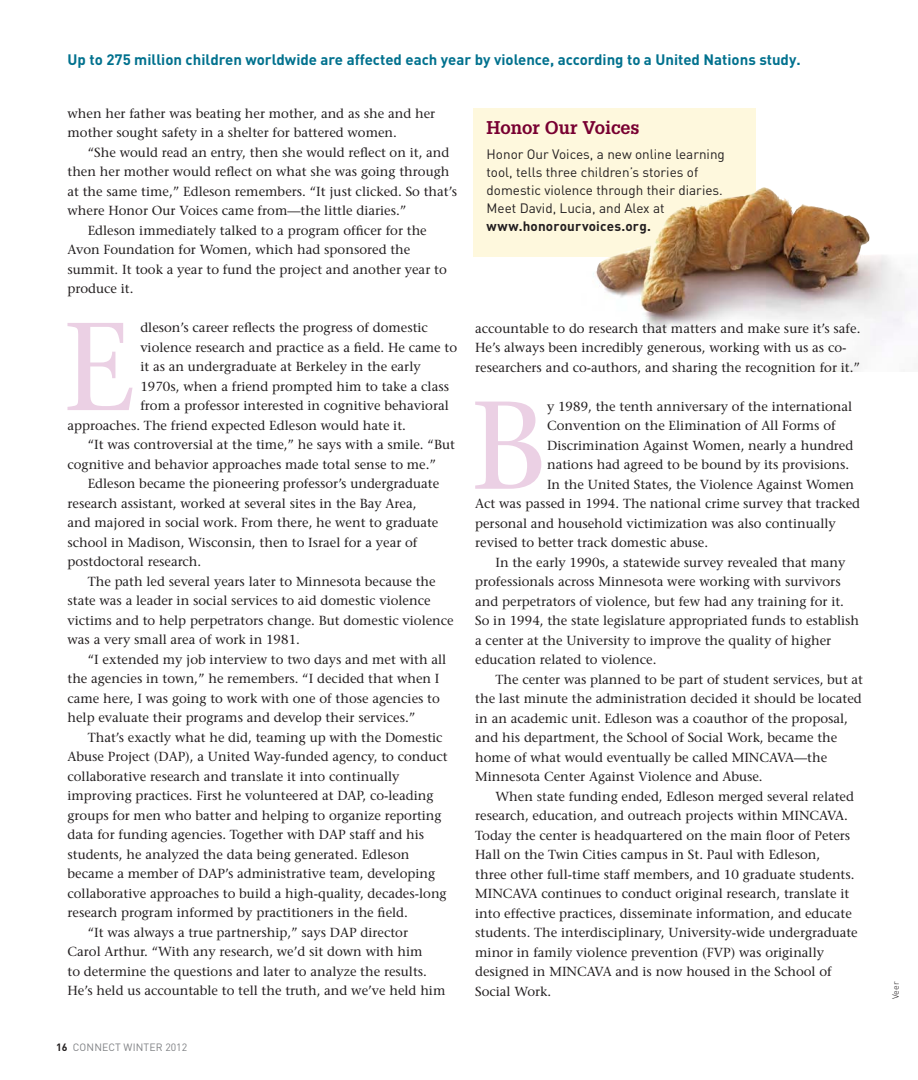
<style>
.page{position:relative;width:918px;height:1080px;background:#fff}
.page>*{position:absolute;margin:0;border:0;box-sizing:border-box;transform-origin:0 0}
.Body_-_paragraph_bre{font:500 124.5px "Stone Serif Std";color:#ebd0e4}
.subhed_1{font:700 18px "Glypha LT Std";color:#780031}
.boxed_text_1{font:700 15px "DINOT";color:#00718e}
.boxed_text_1-2{font:13.5px/18px "DINOT";color:#231f20}
.Body1{font:500 13.2px/19.5px "Stone Serif Std";color:#231f20}
.Body_-_paragraph_bre-2{font:500 13.2px "Stone Serif Std";color:#231f20}
.t1{font:10.5px "DINOT";letter-spacing:.01em;color:#808285}
.photo_credit{font:300 9px "DINOT";color:#231f20}
.s1{font-weight:700;color:#231f20}
.s2{font-weight:700}
</style>
<div class="page">
<div style="left:473px;top:108px;width:283px;height:148px;background:#fef8dd"></div>
<img style="left:581px;top:187px;width:335px;height:184px">
<p class="boxed_text_1" style="left:68px;top:50px;width:735px">Up to 275 million children worldwide are affected each year by violence, according to a United Nations study.</p>
<p class="Body1" style="left:68px;top:103px;width:369px">when her father was beating her mother, and as she and her mother sought safety in a shelter for battered women.</p>
<p class="Body1" style="left:68px;top:142px;width:391px;text-indent:20px">“She would read an entry, then she would reflect on it, and then her mother would reflect on what she was going through at the same time,” Edleson remembers. “It just clicked. So that’s where Honor Our Voices came from—the little diaries.”</p>
<p class="Body1" style="left:68px;top:220px;width:381px;text-indent:20px">Edleson immediately talked to a program officer for the Avon Foundation for Women, which had sponsored the summit. It took a year to fund the project and another year to produce it.</p>
<p class="Body_-_paragraph_bre" style="left:63px;top:293px;width:73px">E</p>
<p class="Body_-_paragraph_bre-2" style="left:140px;top:320px;width:289px">dleson’s career reflects the progress of domestic</p>
<p class="Body_-_paragraph_bre-2" style="left:140px;top:339px;width:318px">violence research and practice as a field. He came to</p>
<p class="Body_-_paragraph_bre-2" style="left:140px;top:359px;width:282px">it as an undergraduate at Berkeley in the early</p>
<p class="Body_-_paragraph_bre-2" style="left:140px;top:378px;width:310px">1970s, when a friend prompted him to take a class</p>
<p class="Body_-_paragraph_bre-2" style="left:140px;top:398px;width:310px">from a professor interested in cognitive behavioral</p>
<p class="Body_-_paragraph_bre-2" style="left:67px;top:417px;width:340px">approaches. The friend expected Edleson would hate it.</p>
<p class="Body1" style="left:67px;top:435px;width:389px;text-indent:20px">“It was controversial at the time,” he says with a smile. “But cognitive and behavior approaches made total sense to me.”</p>
<p class="Body1" style="left:67px;top:474px;width:373px;text-indent:20px">Edleson became the pioneering professor’s undergraduate research assistant, worked at several sites in the Bay Area, and majored in social work. From there, he went to graduate school in Madison, Wisconsin, then to Israel for a year of postdoctoral research.</p>
<p class="Body1" style="left:67px;top:571px;width:388px;text-indent:20px">The path led several years later to Minnesota because the state was a leader in social services to aid domestic violence victims and to help perpetrators change. But domestic violence was a very small area of work in 1981.</p>
<p class="Body1" style="left:67px;top:649px;width:380px;text-indent:20px">“I extended my job interview to two days and met with all the agencies in town,” he remembers. “I decided that when I came here, I was going to work with one of those agencies to help evaluate their programs and develop their services.”</p>
<p class="Body1" style="left:67px;top:727px;width:382px;text-indent:20px">That’s exactly what he did, teaming up with the Domestic Abuse Project (DAP), a United Way-funded agency, to conduct collaborative research and translate it into continually improving practices. First he volunteered at DAP, co-leading groups for men who batter and helping to organize reporting data for funding agencies. Together with DAP staff and his students, he analyzed the data being generated. Edleson became a member of DAP’s administrative team, developing collaborative approaches to build a high-quality, decades-long research program informed by practitioners in the field.</p>
<p class="Body1" style="left:67px;top:922px;width:379px;text-indent:20px">“It was always a true partnership,” says DAP director<br>Carol Arthur. “With any research, we’d sit down with him<br>to determine the questions and later to analyze the results.<br>He’s held us accountable to tell the truth, and we’ve held him</p>
<p class="t1" style="left:56px;top:1040px;width:133px"><span class="s1">16</span> CONNECT WINTER 2012</p>
<p class="subhed_1" style="left:487px;top:117px;width:155px">Honor Our Voices</p>
<p class="boxed_text_1-2" style="left:487px;top:145px;width:240px">Honor Our Voices, a new online learning tool, tells three children’s stories of domestic violence through their diaries.<br>Meet David, Lucia, and Alex at <span class="s2">www.honorourvoices.org.</span></p>
<p class="Body1" style="left:475px;top:318px;width:387px">accountable to do research that matters and make sure it’s safe.<br>He’s always been incredibly generous, working with us as co&shy;researchers and co-authors, and sharing the recognition for it.”</p>
<p class="Body_-_paragraph_bre" style="left:470px;top:372px;width:78px">B</p>
<p class="Body_-_paragraph_bre-2" style="left:547px;top:398px;width:307px">y 1989, the tenth anniversary of the international</p>
<p class="Body_-_paragraph_bre-2" style="left:547px;top:418px;width:290px">Convention on the Elimination of All Forms of</p>
<p class="Body_-_paragraph_bre-2" style="left:547px;top:437px;width:308px">Discrimination Against Women, nearly a hundred</p>
<p class="Body_-_paragraph_bre-2" style="left:547px;top:457px;width:304px">nations had agreed to be bound by its provisions.</p>
<p class="Body_-_paragraph_bre-2" style="left:547px;top:476px;width:309px">In the United States, the Violence Against Women</p>
<p class="Body_-_paragraph_bre-2" style="left:475px;top:496px;width:386px">Act was passed in 1994. The national crime survey that tracked</p>
<p class="Body_-_paragraph_bre-2" style="left:475px;top:515px;width:362px">personal and household victimization was also continually</p>
<p class="Body_-_paragraph_bre-2" style="left:475px;top:535px;width:235px">revised to better track domestic abuse.</p>
<p class="Body1" style="left:475px;top:552px;width:386px;text-indent:20px">In the early 1990s, a statewide survey revealed that many professionals across Minnesota were working with survivors and perpetrators of violence, but few had any training for it.<br>So in 1994, the state legislature appropriated funds to establish a center at the University to improve the quality of higher education related to violence.</p>
<p class="Body1" style="left:475px;top:669px;width:389px;text-indent:20px">The center was planned to be part of student services, but at the last minute the administration decided it should be located in an academic unit. Edleson was a coauthor of the proposal, and his department, the School of Social Work, became the home of what would eventually be called MINCAVA—the Minnesota Center Against Violence and Abuse.</p>
<p class="Body1" style="left:475px;top:787px;width:384px;text-indent:20px">When state funding ended, Edleson merged several related research, education, and outreach projects within MINCAVA.<br>Today the center is headquartered on the main floor of Peters Hall on the Twin Cities campus in St. Paul with Edleson,<br>three other full-time staff members, and 10 graduate students.<br>MINCAVA continues to conduct original research, translate it into effective practices, disseminate information, and educate students. The interdisciplinary, University-wide undergraduate minor in family violence prevention (FVP) was originally designed in MINCAVA and is now housed in the School of Social Work.</p>
<p class="photo_credit" style="left:890px;top:999px;width:19px;rotate:-90deg">Veer</p>
</div>
